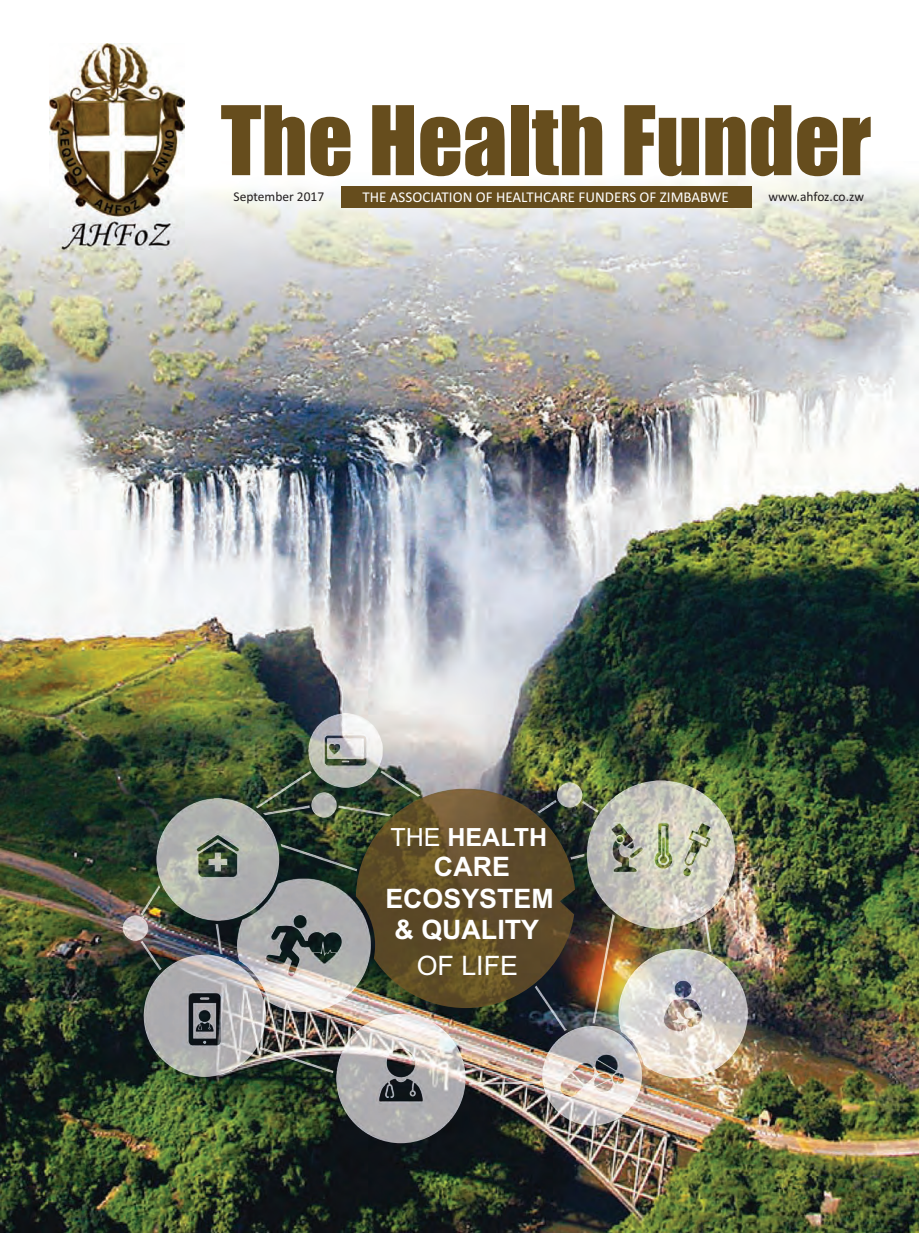
<style>
.page{position:relative;width:919px;height:1238px;background:#fff}
.page>*{position:absolute;margin:0;border:0;box-sizing:border-box;transform-origin:0 0}
.t1{font:88.5px "Impact";color:#664d1d}
.t2{font:700 26.85px/31.7px "Arial";color:#fff;text-align:center}
.t3{font:26.85px "Arial";color:#fff}
.t4{font:700 25.05px "Arial";color:#fff}
.t5{font:15px "Calibri";color:#fff}
.t6{font:13.5px "Calibri";color:#231f20}
.s1{font-weight:400}
</style>
<div class="page">
<img style="left:0;top:175px;width:918px;height:1056px">
<img style="left:50px;top:44px;width:135px;height:206px">
<div style="left:341px;top:186px;width:411px;height:21px;background:#664d1d"></div>
<img style="left:156px;top:798px;width:123px;height:122px">
<img style="left:336px;top:1013px;width:129px;height:130px">
<img style="left:542px;top:1025px;width:100px;height:100px">
<img style="left:356px;top:788px;width:219px;height:220px">
<img style="left:237px;top:878px;width:134px;height:133px">
<img style="left:123px;top:915px;width:25px;height:25px;border-radius:13px">
<img style="left:557px;top:782px;width:25px;height:25px;border-radius:13px">
<img style="left:280px;top:843px;width:77px;height:28px">
<img style="left:534px;top:985px;width:33px;height:46px">
<img style="left:570px;top:853px;width:14px;height:6px">
<img style="left:592px;top:928px;width:23px;height:95px">
<img style="left:704px;top:928px;width:7px;height:20px">
<img style="left:215px;top:924px;width:7px;height:30px">
<img style="left:311px;top:792px;width:26px;height:25px;border-radius:13px">
<img style="left:266px;top:1046px;width:67px;height:27px">
<img style="left:468px;top:1080px;width:72px;height:4px">
<img style="left:263px;top:808px;width:47px;height:7px">
<img style="left:255px;top:770px;width:56px;height:38px">
<img style="left:338px;top:805px;width:53px;height:11px">
<img style="left:380px;top:770px;width:40px;height:26px">
<img style="left:537px;top:799px;width:19px;height:14px">
<img style="left:582px;top:800px;width:5px;height:12px">
<img style="left:140px;top:940px;width:22px;height:30px">
<img style="left:140px;top:884px;width:20px;height:31px">
<img style="left:144px;top:954px;width:122px;height:122px">
<img style="left:587px;top:780px;width:148px;height:148px">
<img style="left:618px;top:948px;width:129px;height:130px">
<img style="left:308px;top:713px;width:75px;height:74px">
<p class="t1" style="left:220px;top:72px;width:652px">The Health Funder</p>
<p class="t6" style="left:233px;top:188px;width:92px">September 2017</p>
<p class="t5" style="left:362px;top:187px;width:368px">THE ASSOCIATION OF HEALTHCARE FUNDERS OF ZIMBABWE</p>
<p class="t6" style="left:768px;top:188px;width:97px">www.ahfoz.co.zw</p>
<p class="t4" style="left:390px;top:820px;width:158px"><span class="s1">THE</span> HEALTH</p>
<p class="t2" style="left:385px;top:851px;width:170px">CARE<br>ECOSYSTEM &amp; QUALITY</p>
<p class="t3" style="left:416px;top:947px;width:103px">OF LIFE</p>
</div>
